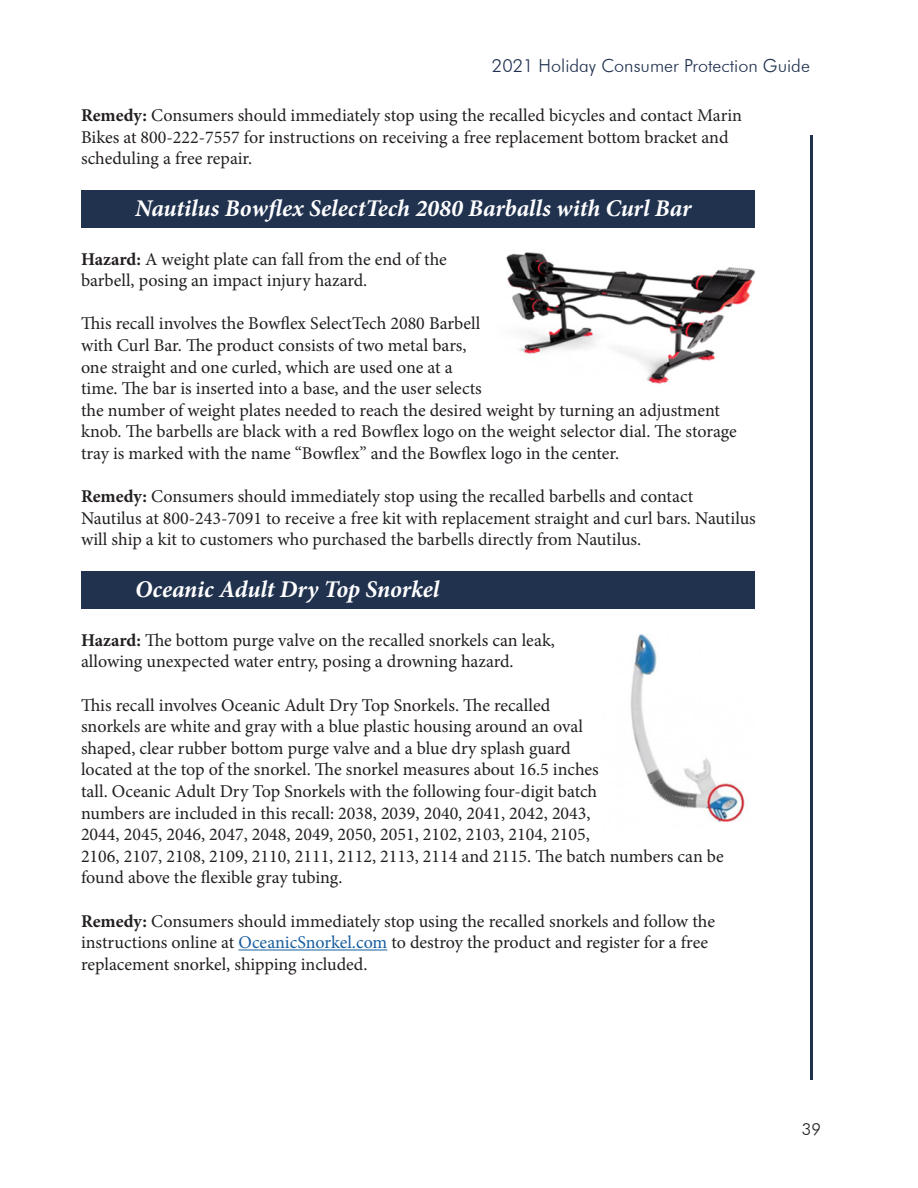
<style>
.page{position:relative;width:918px;height:1188px;background:#fff}
.page>*{position:absolute;margin:0;border:0;box-sizing:border-box;transform-origin:0 0}
.Recalled_Items{font:italic 700 24px "Minion Pro";color:#fff}
.t1{font:18px/21.6px "Minion Pro";color:#231f20}
.t2{font:300 18px "Futura BT";color:#21324f}
.t3{font:300 16.5px "Futura BT";color:#231f20}
.s1{font-weight:700}
.s2{color:#175d9e}
</style>
<div class="page">
<hr style="left:810px;top:135px;width:3px;height:945px;background:#21324f">
<div style="left:82px;top:190px;width:673px;height:38px;background:#21324f"></div>
<div style="left:82px;top:572px;width:673px;height:37px;background:#21324f"></div>
<hr style="left:238px;top:950px;width:149px;height:1px;background:#175d9e">
<img style="left:506px;top:252px;width:250px;height:132px">
<img style="left:630px;top:634px;width:115px;height:188px">
<p class="t2" style="left:492px;top:55px;width:320px">2021 Holiday Consumer Protection Guide</p>
<p class="t1" style="left:81px;top:105px;width:663px"><span class="s1">Remedy:</span> Consumers should immediately stop using the recalled bicycles and contact Marin<br>Bikes at 800-222-7557 for instructions on receiving a free replacement bottom bracket and scheduling a free repair.</p>
<p class="Recalled_Items" style="left:135px;top:191px;width:558px">Nautilus Bowflex SelectTech 2080 Barballs with Curl Bar</p>
<p class="t1" style="left:81px;top:248px;width:367px"><span class="s1">Hazard:</span> A weight plate can fall from the end of the barbell, posing an impact injury hazard.</p>
<p class="t1" style="left:81px;top:313px;width:657px">This recall involves the Bowflex SelectTech 2080 Barbell<br>with Curl Bar. The product consists of two metal bars,<br>one straight and one curled, which are used one at a<br>time. The bar is inserted into a base, and the user selects<br>the number of weight plates needed to reach the desired weight by turning an adjustment knob. The barbells are black with a red Bowflex logo on the weight selector dial. The storage tray is marked with the name “Bowflex” and the Bowflex logo in the center.</p>
<p class="t1" style="left:81px;top:486px;width:676px"><span class="s1">Remedy:</span> Consumers should immediately stop using the recalled barbells and contact<br>Nautilus at 800-243-7091 to receive a free kit with replacement straight and curl bars. Nautilus will ship a kit to customers who purchased the barbells directly from Nautilus.</p>
<p class="Recalled_Items" style="left:135px;top:573px;width:306px">Oceanic Adult Dry Top Snorkel</p>
<p class="t1" style="left:81px;top:629px;width:476px"><span class="s1">Hazard:</span> The bottom purge valve on the recalled snorkels can leak, allowing unexpected water entry, posing a drowning hazard.</p>
<p class="t1" style="left:81px;top:694px;width:644px">This recall involves Oceanic Adult Dry Top Snorkels. The recalled<br>snorkels are white and gray with a blue plastic housing around an oval<br>shaped, clear rubber bottom purge valve and a blue dry splash guard<br>located at the top of the snorkel. The snorkel measures about 16.5 inches<br>tall. Oceanic Adult Dry Top Snorkels with the following four-digit batch<br>numbers are included in this recall: 2038, 2039, 2040, 2041, 2042, 2043,<br>2044, 2045, 2046, 2047, 2048, 2049, 2050, 2051, 2102, 2103, 2104, 2105,<br>2106, 2107, 2108, 2109, 2110, 2111, 2112, 2113, 2114 and 2115. The batch numbers can be found above the flexible gray tubing.</p>
<p class="t1" style="left:81px;top:910px;width:636px"><span class="s1">Remedy:</span> Consumers should immediately stop using the recalled snorkels and follow the instructions online at <span class="s2">OceanicSnorkel.com</span> to destroy the product and register for a free replacement snorkel, shipping included.</p>
<p class="t3" style="left:802px;top:1119px;width:21px">39</p>
</div>
